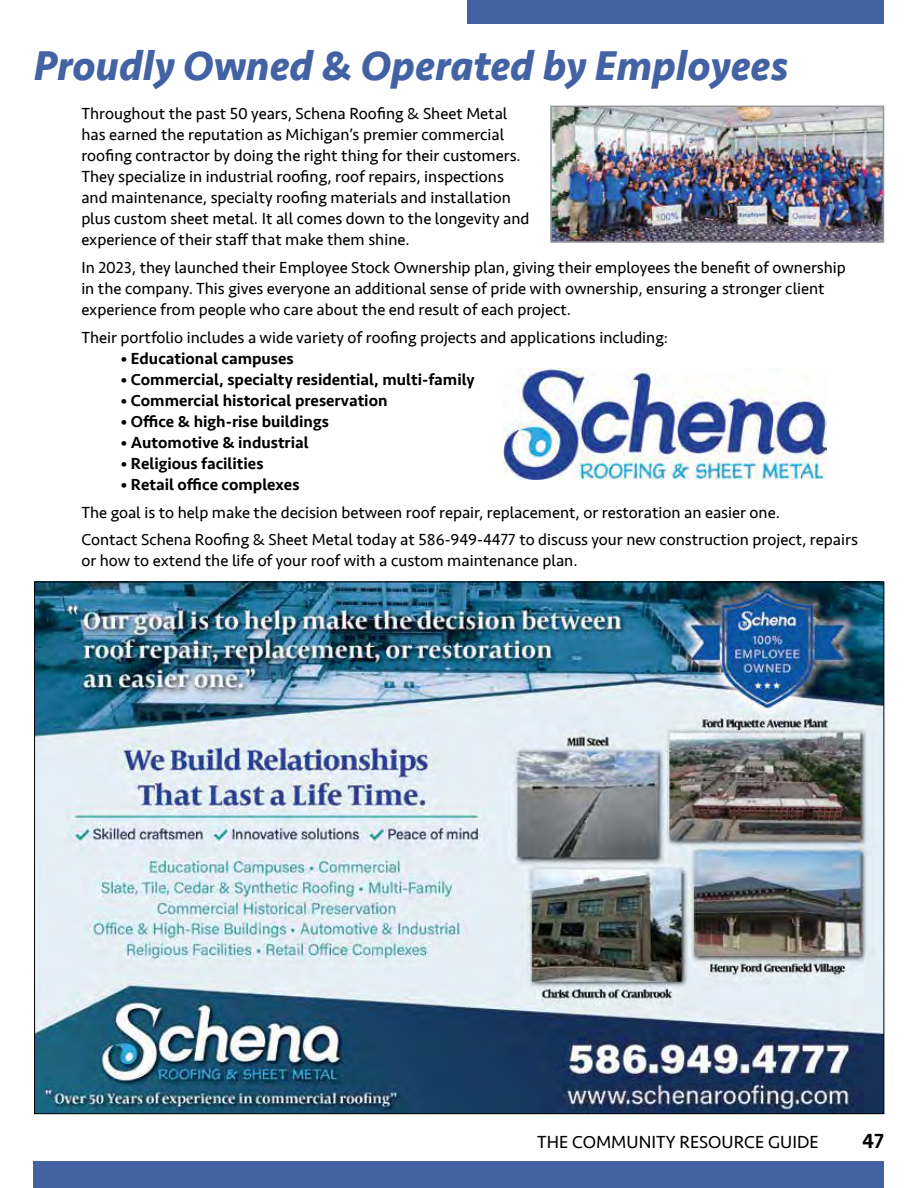
<style>
.page{position:relative;width:918px;height:1188px;background:#fff}
.page>*{position:absolute;margin:0;border:0;box-sizing:border-box;transform-origin:0 0}
.t1{font:italic 700 42.75px "Seravek";color:#4262a4}
.t2{font:500 21px "Seravek";color:#000}
.t3{font:18px "Seravek";color:#000}
.t4{font:16.5px/21px "Seravek";color:#000}
.t5{font:500 16.5px "Seravek";color:#000}
</style>
<div class="page">
<div style="left:34px;top:1162px;width:850px;height:26px;background:#4262a4"></div>
<img style="left:36px;top:584px;width:846px;height:528px">
<img style="left:553px;top:109px;width:328px;height:131px">
<div style="left:550px;top:106px;width:334px;height:137px;border:2px solid #939598"></div>
<img style="left:504px;top:368px;width:323px;height:111px">
<div style="left:467px;top:0;width:417px;height:23px;background:#4262a4"></div>
<h1 class="t1" style="left:34px;top:30px;width:756px">Proudly Owned &amp; Operated by Employees</h1>
<p class="t4" style="left:81px;top:103px;width:450px">Throughout the past 50 years, Schena Roofing &amp; Sheet Metal has earned the reputation as Michigan’s premier commercial roofing contractor by doing the right thing for their customers.<br>They specialize in industrial roofing, roof repairs, inspections and maintenance, specialty roofing materials and installation plus custom sheet metal. It all comes down to the longevity and experience of their staff that make them shine.</p>
<p class="t4" style="left:81px;top:257px;width:766px">In 2023, they launched their Employee Stock Ownership plan, giving their employees the benefit of ownership in the company. This gives everyone an additional sense of pride with ownership, ensuring a stronger client experience from people who care about the end result of each project.</p>
<p class="t4" style="left:81px;top:327px;width:588px">Their portfolio includes a wide variety of roofing projects and applications including:</p>
<p class="t5" style="left:120px;top:348px;width:175px">• Educational campuses</p>
<p class="t5" style="left:120px;top:369px;width:356px">• Commercial, specialty residential, multi-family</p>
<p class="t5" style="left:120px;top:390px;width:269px">• Commercial historical preservation</p>
<p class="t5" style="left:120px;top:411px;width:210px">• Office &amp; high-rise buildings</p>
<p class="t5" style="left:120px;top:432px;width:190px">• Automotive &amp; industrial</p>
<p class="t5" style="left:120px;top:453px;width:145px">• Religious facilities</p>
<p class="t5" style="left:120px;top:474px;width:181px">• Retail office complexes</p>
<p class="t4" style="left:81px;top:498px;width:778px;line-height:27.8px">The goal is to help make the decision between roof repair, replacement, or restoration an easier one.<br>Contact Schena Roofing &amp; Sheet Metal today at 586-949-4477 to discuss your new construction project, repairs</p>
<p class="t4" style="left:81px;top:550px;width:498px">or how to extend the life of your roof with a custom maintenance plan.</p>
<p class="t3" style="left:537px;top:1128px;width:283px">THE COMMUNITY RESOURCE GUIDE</p>
<p class="t2" style="left:862px;top:1128px;width:23px">47</p>
</div>
